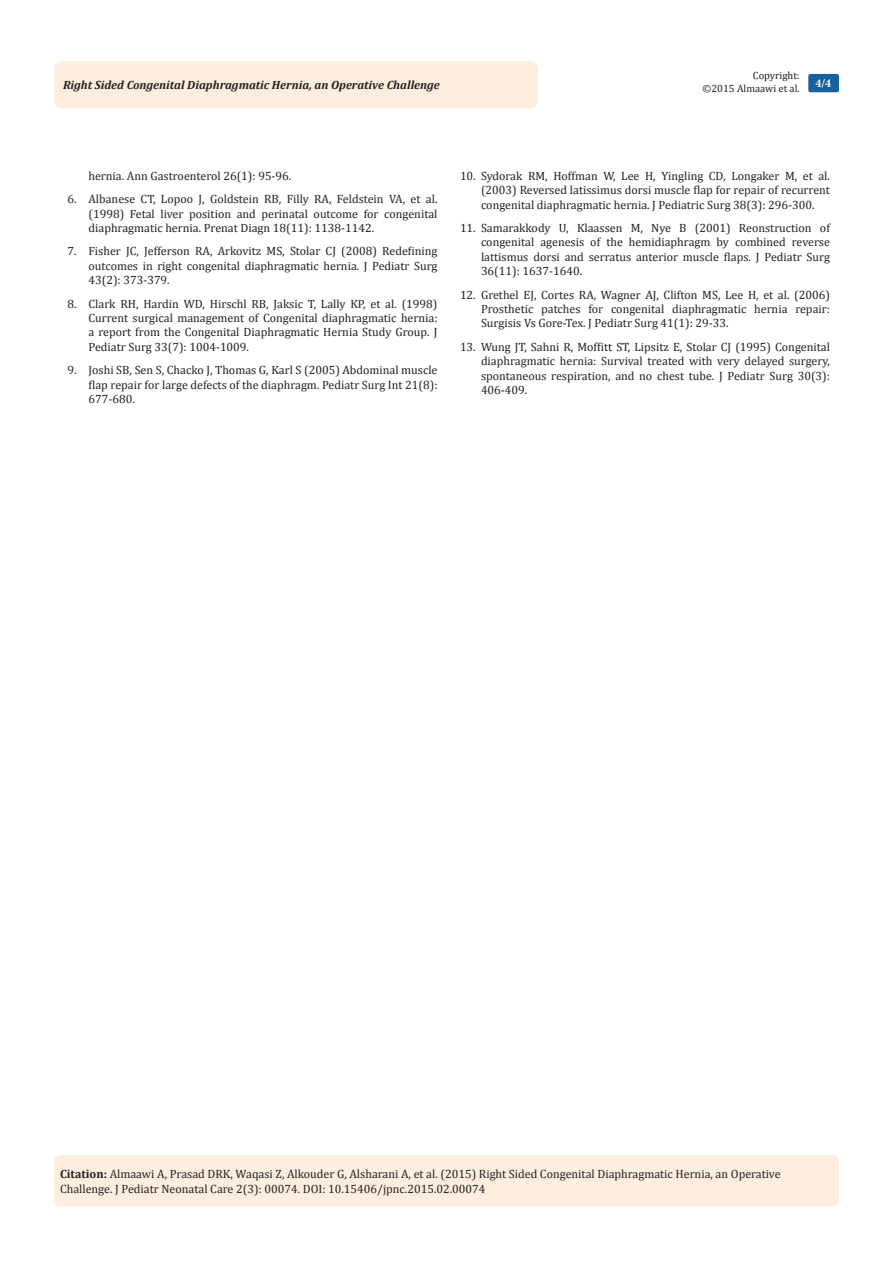
<style>
.page{position:relative;width:893px;height:1263px;background:#fff}
.page>*{position:absolute;margin:0;border:0;box-sizing:border-box;transform-origin:0 0}
.Citation{font:12px/14.4px "Cambria";color:#231f20;text-align:justify}
.t1{font:italic 700 12px "Cambria";color:#231f20}
.t2{font:700 12px "Minion Pro";color:#fff}
.t3{font:10.5px "Cambria";color:#231f20}
.s1{font-weight:700}
</style>
<div class="page">
<div style="left:54px;top:61px;width:484px;height:47px;background:#feeee0;border-radius:8px"></div>
<div style="left:808px;top:74px;width:31px;height:18px;background:#18609d;border-radius:2px"></div>
<div style="left:54px;top:1155px;width:785px;height:51px;background:#feeee0;border-radius:7px"></div>
<p class="t3" style="left:753px;top:69px;width:48px">Copyright:</p>
<p class="t3" style="left:702px;top:82px;width:99px">©2015 Almaawi et al.</p>
<p class="t1" style="left:63px;top:77px;width:378px">Right Sided Congenital Diaphragmatic Hernia, an Operative Challenge</p>
<p class="t2" style="left:815px;top:75px;width:17px">4/4</p>
<p class="Citation" style="left:88px;top:168px;width:204px">hernia. Ann Gastroenterol 26(1): 95-96.</p>
<p class="Citation" style="left:88px;top:192px;width:350px;text-indent:-21px">6. Albanese CT, Lopoo J, Goldstein RB, Filly RA, Feldstein VA, et al. (1998) Fetal liver position and perinatal outcome for congenital diaphragmatic hernia. Prenat Diagn 18(11): 1138-1142.</p>
<p class="Citation" style="left:88px;top:244px;width:350px;text-indent:-21px">7. Fisher JC, Jefferson RA, Arkovitz MS, Stolar CJ (2008) Redefining outcomes in right congenital diaphragmatic hernia. J Pediatr Surg 43(2): 373-379.</p>
<p class="Citation" style="left:88px;top:296px;width:350px;text-indent:-21px">8. Clark RH, Hardin WD, Hirschl RB, Jaksic T, Lally KP, et al. (1998)<br>Current surgical management of Congenital diaphragmatic hernia: a report from the Congenital Diaphragmatic Hernia Study Group. J Pediatr Surg 33(7): 1004-1009.</p>
<p class="Citation" style="left:88px;top:363px;width:350px;text-indent:-21px">9. Joshi SB, Sen S, Chacko J, Thomas G, Karl S (2005) Abdominal muscle flap repair for large defects of the diaphragm. Pediatr Surg Int 21(8):<br>677-680.</p>
<p class="Citation" style="left:481px;top:168px;width:350px;text-indent:-21px">10. Sydorak RM, Hoffman W, Lee H, Yingling CD, Longaker M, et al. (2003) Reversed latissimus dorsi muscle flap for repair of recurrent congenital diaphragmatic hernia. J Pediatric Surg 38(3): 296-300.</p>
<p class="Citation" style="left:481px;top:221px;width:350px;text-indent:-21px">11. Samarakkody U, Klaassen M, Nye B (2001) Reonstruction of congenital agenesis of the hemidiaphragm by combined reverse lattismus dorsi and serratus anterior muscle flaps. J Pediatr Surg 36(11): 1637-1640.</p>
<p class="Citation" style="left:481px;top:287px;width:350px;text-indent:-21px">12. Grethel EJ, Cortes RA, Wagner AJ, Clifton MS, Lee H, et al. (2006)<br>Prosthetic patches for congenital diaphragmatic hernia repair:<br>Surgisis Vs Gore-Tex. J Pediatr Surg 41(1): 29-33.</p>
<p class="Citation" style="left:481px;top:339px;width:350px;text-indent:-21px">13. Wung JT, Sahni R, Moffitt ST, Lipsitz E, Stolar CJ (1995) Congenital diaphragmatic hernia: Survival treated with very delayed surgery, spontaneous respiration, and no chest tube. J Pediatr Surg 30(3):<br>406-409.</p>
<p class="Citation" style="left:60px;top:1167px;width:722px"><span class="s1">Citation:</span> Almaawi A, Prasad DRK, Waqasi Z, Alkouder G, Alsharani A, et al. (2015) Right Sided Congenital Diaphragmatic Hernia, an Operative<br>Challenge. J Pediatr Neonatal Care 2(3): 00074. DOI: 10.15406/jpnc.2015.02.00074</p>
</div>
